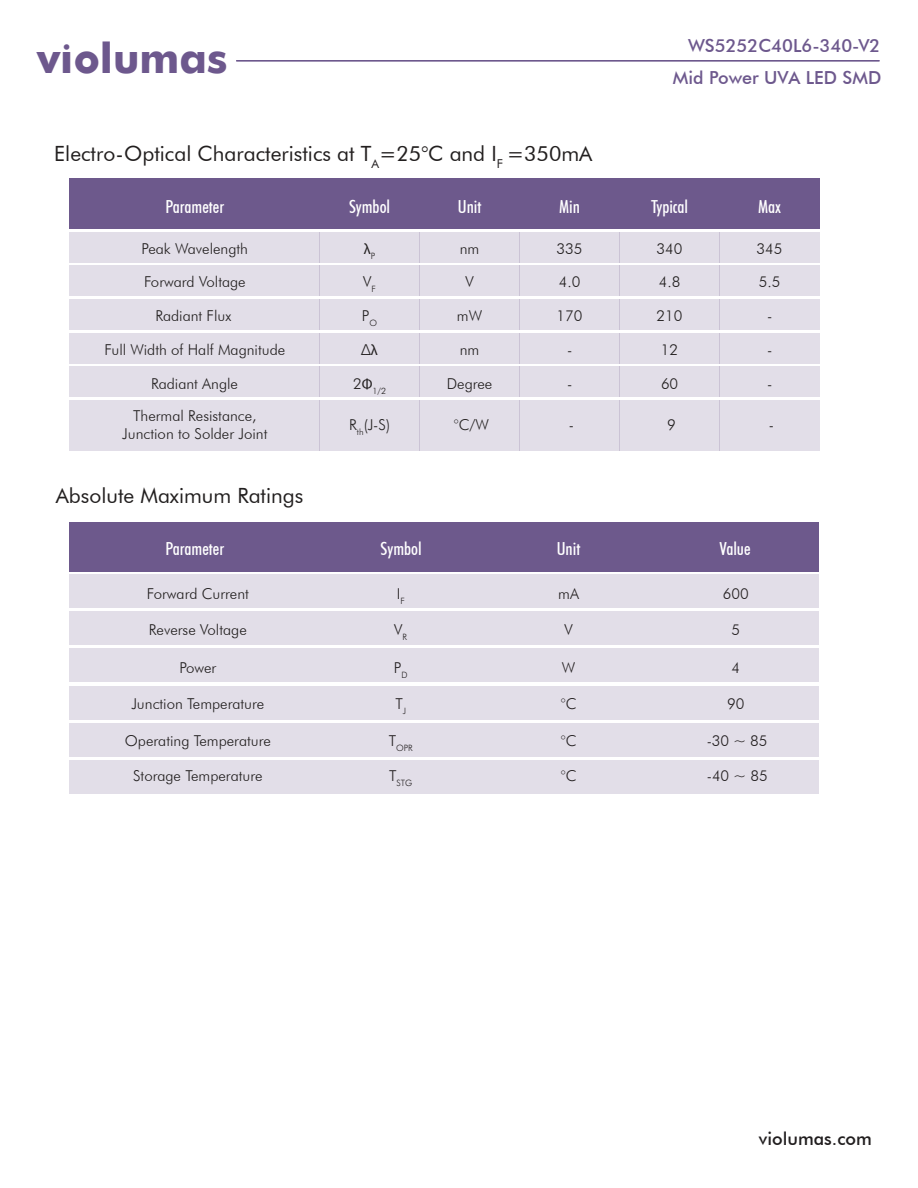
<style>
.page{position:relative;width:918px;height:1188px;background:#fff}
.page>*{position:absolute;margin:0;border:0;box-sizing:border-box;transform-origin:0 0}
.t1{font:700 42px "Futura";color:#6d588d}
.t2{font:21px "Futura BT";color:#221f1f}
.t3{font:500 condensed 18px "Futura BT";color:#fff}
.t4{font:500 18px "Futura BT";color:#6d588d}
.t5{font:500 18px "Futura BT";color:#211e1f}
.t6{font:300 15px/32.8px "Futura BT";color:#221f1f;text-align:center}
.t7{font:300 15px "Futura BT";color:#231f20}
.t8{font:15px "Myriad Pro";color:#221f1f}
.t9{font:300 8.7px "Futura BT";color:#231f20}
.t10{font:300 8.7px "Futura BT";color:#221f1f}
.s1{color:#231f20}
.s2{font-family:"Myriad Pro";font-weight:400}
</style>
<div class="page">
<hr style="left:236px;top:60px;width:644px;height:2px;background:#6d588d">
<div style="left:70px;top:178px;width:250px;height:51px;background:#6d598c"></div>
<div style="left:320px;top:178px;width:100px;height:51px;background:#6d598c"></div>
<div style="left:420px;top:178px;width:100px;height:51px;background:#6d598c"></div>
<div style="left:520px;top:178px;width:100px;height:51px;background:#6d598c"></div>
<div style="left:620px;top:178px;width:100px;height:51px;background:#6d598c"></div>
<div style="left:720px;top:178px;width:100px;height:51px;background:#6d598c"></div>
<div style="left:70px;top:232px;width:250px;height:30px;background:#e2dee8"></div>
<div style="left:320px;top:232px;width:100px;height:30px;background:#e2dee8"></div>
<div style="left:420px;top:232px;width:100px;height:30px;background:#e2dee8"></div>
<div style="left:520px;top:232px;width:100px;height:30px;background:#e2dee8"></div>
<div style="left:620px;top:232px;width:100px;height:30px;background:#e2dee8"></div>
<div style="left:720px;top:232px;width:100px;height:30px;background:#e2dee8"></div>
<div style="left:70px;top:266px;width:250px;height:30px;background:#e2dee8"></div>
<div style="left:320px;top:266px;width:100px;height:30px;background:#e2dee8"></div>
<div style="left:420px;top:266px;width:100px;height:30px;background:#e2dee8"></div>
<div style="left:520px;top:266px;width:100px;height:30px;background:#e2dee8"></div>
<div style="left:620px;top:266px;width:100px;height:30px;background:#e2dee8"></div>
<div style="left:720px;top:266px;width:100px;height:30px;background:#e2dee8"></div>
<div style="left:70px;top:299px;width:250px;height:31px;background:#e2dee8"></div>
<div style="left:320px;top:299px;width:100px;height:31px;background:#e2dee8"></div>
<div style="left:420px;top:299px;width:100px;height:31px;background:#e2dee8"></div>
<div style="left:520px;top:299px;width:100px;height:31px;background:#e2dee8"></div>
<div style="left:620px;top:299px;width:100px;height:31px;background:#e2dee8"></div>
<div style="left:720px;top:299px;width:100px;height:31px;background:#e2dee8"></div>
<div style="left:70px;top:333px;width:250px;height:30px;background:#e2dee8"></div>
<div style="left:320px;top:333px;width:100px;height:30px;background:#e2dee8"></div>
<div style="left:420px;top:333px;width:100px;height:30px;background:#e2dee8"></div>
<div style="left:520px;top:333px;width:100px;height:30px;background:#e2dee8"></div>
<div style="left:620px;top:333px;width:100px;height:30px;background:#e2dee8"></div>
<div style="left:720px;top:333px;width:100px;height:30px;background:#e2dee8"></div>
<div style="left:70px;top:367px;width:250px;height:30px;background:#e2dee8"></div>
<div style="left:320px;top:367px;width:100px;height:30px;background:#e2dee8"></div>
<div style="left:420px;top:367px;width:100px;height:30px;background:#e2dee8"></div>
<div style="left:520px;top:367px;width:100px;height:30px;background:#e2dee8"></div>
<div style="left:620px;top:367px;width:100px;height:30px;background:#e2dee8"></div>
<div style="left:720px;top:367px;width:100px;height:30px;background:#e2dee8"></div>
<div style="left:70px;top:400px;width:250px;height:51px;background:#e2dee8"></div>
<div style="left:320px;top:400px;width:100px;height:51px;background:#e2dee8"></div>
<div style="left:420px;top:400px;width:100px;height:51px;background:#e2dee8"></div>
<div style="left:520px;top:400px;width:100px;height:51px;background:#e2dee8"></div>
<div style="left:620px;top:400px;width:100px;height:51px;background:#e2dee8"></div>
<div style="left:720px;top:400px;width:100px;height:51px;background:#e2dee8"></div>
<div style="left:69px;top:522px;width:249px;height:49px;background:#6d598c"></div>
<div style="left:318px;top:522px;width:168px;height:49px;background:#6d598c"></div>
<div style="left:486px;top:522px;width:166px;height:49px;background:#6d598c"></div>
<div style="left:652px;top:522px;width:167px;height:49px;background:#6d598c"></div>
<div style="left:69px;top:575px;width:249px;height:33px;background:#e2dee8"></div>
<div style="left:318px;top:575px;width:167px;height:33px;background:#e2dee8"></div>
<div style="left:485px;top:575px;width:167px;height:33px;background:#e2dee8"></div>
<div style="left:652px;top:575px;width:167px;height:33px;background:#e2dee8"></div>
<div style="left:69px;top:612px;width:249px;height:33px;background:#e2dee8"></div>
<div style="left:318px;top:612px;width:167px;height:33px;background:#e2dee8"></div>
<div style="left:485px;top:612px;width:167px;height:33px;background:#e2dee8"></div>
<div style="left:652px;top:612px;width:167px;height:33px;background:#e2dee8"></div>
<div style="left:69px;top:649px;width:249px;height:33px;background:#e2dee8"></div>
<div style="left:318px;top:649px;width:167px;height:33px;background:#e2dee8"></div>
<div style="left:485px;top:649px;width:167px;height:33px;background:#e2dee8"></div>
<div style="left:652px;top:649px;width:167px;height:33px;background:#e2dee8"></div>
<div style="left:69px;top:686px;width:249px;height:33px;background:#e2dee8"></div>
<div style="left:318px;top:686px;width:167px;height:33px;background:#e2dee8"></div>
<div style="left:485px;top:686px;width:167px;height:33px;background:#e2dee8"></div>
<div style="left:652px;top:686px;width:167px;height:33px;background:#e2dee8"></div>
<div style="left:69px;top:723px;width:249px;height:33px;background:#e2dee8"></div>
<div style="left:318px;top:723px;width:167px;height:33px;background:#e2dee8"></div>
<div style="left:485px;top:723px;width:167px;height:33px;background:#e2dee8"></div>
<div style="left:652px;top:723px;width:167px;height:33px;background:#e2dee8"></div>
<div style="left:69px;top:760px;width:249px;height:33px;background:#e2dee8"></div>
<div style="left:318px;top:760px;width:167px;height:33px;background:#e2dee8"></div>
<div style="left:485px;top:760px;width:167px;height:33px;background:#e2dee8"></div>
<div style="left:652px;top:760px;width:167px;height:33px;background:#e2dee8"></div>
<h1 class="t1" style="left:37px;top:34px;width:192px">violumas</h1>
<p class="t4" style="left:688px;top:39px;width:194px">WS5252C40L6-340-V2</p>
<p class="t4" style="left:673px;top:70px;width:210px">Mid Power UVA LED SMD</p>
<h2 class="t2" style="left:54px;top:144px;width:540px">Electro-Optical Characteristics at T<sub>A</sub>=25°C and <span class="s1">I</span><sub>F</sub> <span class="s1">=</span>350mA</h2>
<p class="t3" style="left:165px;top:199px;width:60px">Parameter</p>
<p class="t3" style="left:349px;top:199px;width:43px">Symbol</p>
<p class="t3" style="left:458px;top:199px;width:25px">Unit</p>
<p class="t3" style="left:559px;top:199px;width:22px">Min</p>
<p class="t3" style="left:651px;top:199px;width:39px">Typical</p>
<p class="t3" style="left:758px;top:199px;width:24px">Max</p>
<p class="t6" style="left:142px;top:233px;width:108px">Peak Wavelength</p>
<p class="t8" style="left:364px;top:240px;width:13px">λ<sub>P</sub></p>
<p class="t6" style="left:460px;top:233px;width:21px">nm</p>
<p class="t6" style="left:363px;top:267px;width:14px">V<sub>F</sub></p>
<p class="t6" style="left:557px;top:233px;width:27px">335</p>
<p class="t6" style="left:657px;top:233px;width:27px">340</p>
<p class="t6" style="left:757px;top:233px;width:27px">345</p>
<p class="t6" style="left:144px;top:267px;width:103px">Forward Voltage</p>
<p class="t6" style="left:465px;top:267px;width:10px">V</p>
<p class="t6" style="left:559px;top:267px;width:23px">4.0</p>
<p class="t6" style="left:659px;top:267px;width:23px">4.8</p>
<p class="t6" style="left:759px;top:267px;width:23px">5.5</p>
<p class="t6" style="left:457px;top:300px;width:27px">mW</p>
<p class="t6" style="left:557px;top:300px;width:27px">170</p>
<p class="t6" style="left:657px;top:300px;width:27px">210</p>
<p class="t6" style="left:767px;top:300px;width:7px">-</p>
<p class="t6" style="left:460px;top:334px;width:21px">nm</p>
<p class="t6" style="left:567px;top:334px;width:7px">-</p>
<p class="t6" style="left:661px;top:334px;width:19px">12</p>
<p class="t6" style="left:767px;top:334px;width:7px">-</p>
<p class="t6" style="left:447px;top:368px;width:47px">Degree</p>
<p class="t6" style="left:567px;top:368px;width:7px">-</p>
<p class="t6" style="left:661px;top:368px;width:19px">60</p>
<p class="t6" style="left:767px;top:368px;width:7px">-</p>
<p class="t6" style="left:454px;top:409px;width:37px">°C/W</p>
<p class="t6" style="left:569px;top:409px;width:7px">-</p>
<p class="t6" style="left:667px;top:409px;width:10px">9</p>
<p class="t6" style="left:769px;top:409px;width:7px">-</p>
<p class="t6" style="left:155px;top:300px;width:78px">Radiant Flux</p>
<p class="t6" style="left:104px;top:334px;width:182px">Full Width of Half Magnitude</p>
<p class="t6" style="left:133px;top:368px;width:125px">Radiant Angle<br>Thermal Resistance,</p>
<p class="t6" style="left:122px;top:419px;width:147px">Junction to Solder Joint</p>
<p class="t6" style="left:362px;top:300px;width:17px">P<sub>O</sub></p>
<p class="t6" style="left:361px;top:333px;width:18px">∆<span class="s2">λ</span></p>
<p class="t10" style="left:353px;top:387px;width:35px"><sup>2</sup><sup>Φ</sup>1/2</p>
<p class="t6" style="left:349px;top:409px;width:43px">R<sub>th</sub>(J-S)</p>
<h2 class="t2" style="left:56px;top:486px;width:249px">Absolute Maximum Ratings</h2>
<p class="t3" style="left:165px;top:541px;width:60px">Parameter</p>
<p class="t3" style="left:381px;top:541px;width:43px">Symbol</p>
<p class="t3" style="left:557px;top:541px;width:25px">Unit</p>
<p class="t3" style="left:720px;top:541px;width:33px">Value</p>
<p class="t6" style="left:147px;top:578px;width:104px">Forward Current</p>
<p class="t6" style="left:149px;top:615px;width:99px">Reverse Voltage</p>
<p class="t6" style="left:179px;top:652px;width:38px">Power</p>
<p class="t6" style="left:131px;top:689px;width:135px">Junction Temperature</p>
<p class="t6" style="left:125px;top:725px;width:148px">Operating Temperature</p>
<p class="t6" style="left:133px;top:761px;width:131px">Storage Temperature</p>
<p class="t7" style="left:397px;top:587px;width:10px">I<sub>F</sub></p>
<p class="t7" style="left:394px;top:624px;width:14px">V<sub>R</sub></p>
<p class="t7" style="left:394px;top:661px;width:15px">P<sub>D</sub></p>
<p class="t7" style="left:395px;top:698px;width:12px">T<sub>J</sub></p>
<p class="t9" style="left:389px;top:744px;width:26px"><sup>T</sup>OPR</p>
<p class="t9" style="left:389px;top:779px;width:25px"><sup>T</sup>STG</p>
<p class="t7" style="left:558px;top:587px;width:22px">mA</p>
<p class="t7" style="left:565px;top:624px;width:10px">V</p>
<p class="t7" style="left:562px;top:661px;width:15px">W</p>
<p class="t7" style="left:561px;top:698px;width:17px">°C</p>
<p class="t7" style="left:561px;top:734px;width:17px">°C</p>
<p class="t7" style="left:723px;top:587px;width:27px">600</p>
<p class="t7" style="left:731px;top:624px;width:10px">5</p>
<p class="t7" style="left:731px;top:661px;width:10px">4</p>
<p class="t7" style="left:727px;top:698px;width:19px">90</p>
<p class="t7" style="left:707px;top:734px;width:62px">-30 ~ 85</p>
<p class="t7" style="left:561px;top:770px;width:17px">°C</p>
<p class="t7" style="left:707px;top:770px;width:62px">-40 ~ 85</p>
<p class="t5" style="left:759px;top:1132px;width:114px">violumas.com</p>
</div>
